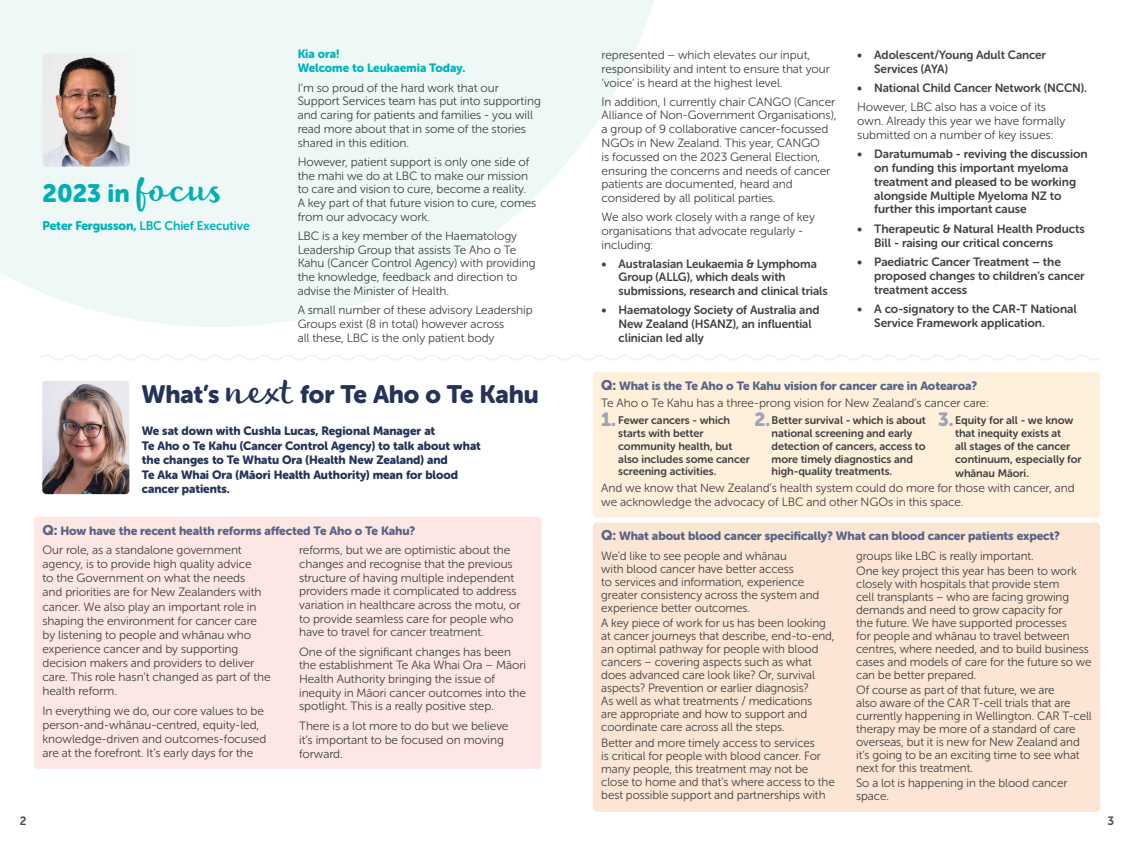
<style>
.page{position:relative;width:1134px;height:842px;background:#fff}
.page>*{position:absolute;margin:0;border:0;box-sizing:border-box;transform-origin:0 0}
.t1{font:25px "Museo Sans Rounded 900";letter-spacing:-.01em;color:#253358}
.t2{font:25px "Museo Sans Rounded 900";color:#00aeb3}
.t3{font:12.5px "Museo Sans Rounded 700";letter-spacing:-.01em;color:#00b4b9}
.t4{font:12px/13.8px "Museo Sans Rounded 300";letter-spacing:-.005em;color:#414042}
.t5{font:12px/13.8px "Museo Sans Rounded 700";letter-spacing:-.005em;color:#414042}
.t6{font:12px/14.5px "Museo Sans Rounded 900";color:#253358}
.t7{font:12px "Museo Sans Rounded 900";letter-spacing:-.005em;color:#596486}
.t8{font:12px/14px "Museo Sans Rounded 900";color:#00b4b9}
.t9{font:12px "Museo Sans Rounded 700";color:#4d4d4f}
.t10{font:11px/12.8px "Museo Sans Rounded 700";letter-spacing:-.005em;color:#414042}
.s1{font-family:"Lifehack";font-size:38px}
.s2{font-family:"Museo Sans Rounded 900"}
.s3{font-family:"Lifehack";font-size:35px}
.s4{font-size:14px}
.s5{font-family:"Museo Sans Rounded 900";font-size:19px;color:#9da3bc}
</style>
<div class="page">
<div style="left:593px;top:523px;width:507px;height:289px;background:#fce5d4;border-radius:4px"></div>
<div style="left:34px;top:517px;width:507px;height:252px;background:#fde7e4;border-radius:4px"></div>
<div style="left:593px;top:372px;width:507px;height:146px;background:#fff0db;border-radius:4px"></div>
<img style="left:42px;top:381px;width:87px;height:113px">
<svg style="left:41px;top:355px;width:1059px;height:6px"></svg>
<svg style="left:0;top:0;width:654px;height:327px;fill:#eef8f7"></svg>
<img style="left:43px;top:53px;width:87px;height:114px">
<h1 class="t2" style="left:43px;top:179px;width:182px">2023 in <span class="s1">focus</span></h1>
<p class="t3" style="left:43px;top:218px;width:209px"><span class="s2">Peter Fergusson,</span> LBC Chief Executive</p>
<p class="t8" style="left:298px;top:47px;width:169px">Kia ora!<br>Welcome to Leukaemia Today.</p>
<p class="t4" style="left:298px;top:81px;width:245px">I’m so proud of the hard work that our Support Services team has put into supporting and caring for patients and families - you will read more about that in some of the stories shared in this edition.</p>
<p class="t4" style="left:298px;top:155px;width:240px">However, patient support is only one side of the mahi we do at LBC to make our mission to care and vision to cure, become a reality.<br>A key part of that future vision to cure, comes from our advocacy work.</p>
<p class="t4" style="left:298px;top:229px;width:239px">LBC is a key member of the Haematology Leadership Group that assists Te Aho o Te Kahu (Cancer Control Agency) with providing the knowledge, feedback and direction to advise the Minister of Health.</p>
<p class="t4" style="left:298px;top:303px;width:237px">A small number of these advisory Leadership<br>Groups exist (8 in total) however across<br>all these, LBC is the only patient body</p>
<p class="t4" style="left:602px;top:48px;width:230px">represented – which elevates our input, responsibility and intent to ensure that your ‘voice’ is heard at the highest level.</p>
<p class="t4" style="left:602px;top:95px;width:236px">In addition, I currently chair CANGO (Cancer Alliance of Non-Government Organisations), a group of 9 collaborative cancer-focussed NGOs in New Zealand. This year, CANGO<br>is focussed on the 2023 General Election, ensuring the concerns and needs of cancer patients are documented, heard and considered by all political parties.</p>
<p class="t4" style="left:602px;top:210px;width:215px">We also work closely with a range of key organisations that advocate regularly - including:</p>
<p class="t5" style="left:619px;top:257px;width:211px;text-indent:-17px">• Australasian Leukaemia &amp; Lymphoma<br>Group (ALLG), which deals with submissions, research and clinical trials</p>
<p class="t5" style="left:619px;top:303px;width:202px;text-indent:-17px">• Haematology Society of Australia and<br>New Zealand (HSANZ), an influential clinician led ally</p>
<p class="t5" style="left:874px;top:48px;width:173px;text-indent:-17px">• Adolescent/Young Adult Cancer<br>Services (AYA)</p>
<p class="t5" style="left:857px;top:81px;width:231px">• National Child Cancer Network (NCCN).</p>
<p class="t4" style="left:857px;top:100px;width:210px">However, LBC also has a voice of its own. Already this year we have formally submitted on a number of key issues:</p>
<p class="t5" style="left:874px;top:147px;width:215px;text-indent:-17px">• Daratumumab - reviving the discussion on funding this important myeloma treatment and pleased to be working alongside Multiple Myeloma NZ to further this important cause</p>
<p class="t5" style="left:874px;top:222px;width:212px;text-indent:-17px">• Therapeutic &amp; Natural Health Products<br>Bill - raising our critical concerns</p>
<p class="t5" style="left:874px;top:255px;width:212px;text-indent:-17px">• Paediatric Cancer Treatment – the proposed changes to children’s cancer treatment access</p>
<p class="t5" style="left:874px;top:302px;width:204px;text-indent:-17px">• A co-signatory to the CAR-T National<br>Service Framework application.</p>
<h1 class="t1" style="left:142px;top:380px;width:399px">What’s <span class="s3">next</span> for Te Aho o Te Kahu</h1>
<p class="t7" style="left:601px;top:379px;width:377px"><span class="s4">Q:</span> What is the Te Aho o Te Kahu vision for cancer care in Aotearoa?</p>
<p class="t4" style="left:601px;top:396px;width:389px">Te Aho o Te Kahu has a three-prong vision for New Zealand’s cancer care:</p>
<p class="t6" style="left:142px;top:424px;width:341px">We sat down with Cushla Lucas, Regional Manager at<br>Te Aho o Te Kahu (Cancer Control Agency) to talk about what the changes to Te Whatu Ora (Health New Zealand) and<br>Te Aka Whai Ora (Māori Health Authority) mean for blood cancer patients.</p>
<p class="t10" style="left:618px;top:414px;width:133px;text-indent:-17px"><span class="s5">1.</span> Fewer cancers - which starts with better community health, but also includes some cancer screening activities.</p>
<p class="t10" style="left:771px;top:414px;width:156px;text-indent:-17px"><span class="s5">2.</span>Better survival - which is about national screening and early detection of cancers, access to more timely diagnostics and high-quality treatments.</p>
<p class="t10" style="left:955px;top:414px;width:128px;text-indent:-17px"><span class="s5">3.</span> Equity for all - we know that inequity exists at<br>all stages of the cancer continuum, especially for</p>
<p class="t10" style="left:955px;top:466px;width:75px">whānau Māori.</p>
<p class="t4" style="left:601px;top:481px;width:475px">And we know that New Zealand’s health system could do more for those with cancer, and we acknowledge the advocacy of LBC and other NGOs in this space.</p>
<p class="t7" style="left:43px;top:524px;width:374px"><span class="s4">Q:</span> How have the recent health reforms affected Te Aho o Te Kahu?</p>
<p class="t4" style="left:43px;top:543px;width:230px;line-height:14.1px">Our role, as a standalone government agency, is to provide high quality advice<br>to the Government on what the needs<br>and priorities are for New Zealanders with cancer. We also play an important role in shaping the environment for cancer care by listening to people and whānau who experience cancer and by supporting decision makers and providers to deliver care. This role hasn’t changed as part of the health reform.</p>
<p class="t4" style="left:43px;top:704px;width:225px;line-height:14.1px">In everything we do, our core values to be person-and-whānau-centred, equity-led, knowledge-driven and outcomes-focused are at the forefront. It’s early days for the</p>
<p class="t4" style="left:299px;top:543px;width:223px">reforms, but we are optimistic about the changes and recognise that the previous structure of having multiple independent providers made it complicated to address variation in healthcare across the motu, or to provide seamless care for people who have to travel for cancer treatment.</p>
<p class="t4" style="left:299px;top:645px;width:229px">One of the significant changes has been the establishment Te Aka Whai Ora – Māori Health Authority bringing the issue of inequity in Māori cancer outcomes into the spotlight. This is a really positive step.</p>
<p class="t4" style="left:299px;top:719px;width:211px">There is a lot more to do but we believe it’s important to be focused on moving forward.</p>
<p class="t7" style="left:601px;top:529px;width:460px"><span class="s4">Q:</span> What about blood cancer specifically? What can blood cancer patients expect?</p>
<p class="t4" style="left:601px;top:549px;width:220px;line-height:13px">We’d like to see people and whānau<br>with blood cancer have better access<br>to services and information, experience greater consistency across the system and experience better outcomes.</p>
<p class="t4" style="left:601px;top:617px;width:235px;line-height:13px">A key piece of work for us has been looking at cancer journeys that describe, end-to-end, an optimal pathway for people with blood cancers – covering aspects such as what does advanced care look like? Or, survival aspects? Prevention or earlier diagnosis?<br>As well as what treatments / medications<br>are appropriate and how to support and coordinate care across all the steps.</p>
<p class="t4" style="left:601px;top:737px;width:235px;line-height:13px">Better and more timely access to services<br>is critical for people with blood cancer. For many people, this treatment may not be close to home and that’s where access to the best possible support and partnerships with</p>
<p class="t4" style="left:856px;top:548px;width:222px;line-height:15.7px">groups like LBC is really important.<br>One key project this year has been to work</p>
<p class="t4" style="left:856px;top:578px;width:237px;line-height:12.9px">closely with hospitals that provide stem<br>cell transplants – who are facing growing demands and need to grow capacity for<br>the future. We have supported processes<br>for people and whānau to travel between centres, where needed, and to build business cases and models of care for the future so we can be better prepared.</p>
<p class="t4" style="left:856px;top:684px;width:237px;line-height:12.9px">Of course as part of that future, we are<br>also aware of the CAR T-cell trials that are currently happening in Wellington. CAR T-cell therapy may be more of a standard of care overseas, but it is new for New Zealand and it’s going to be an exciting time to see what next for this treatment.</p>
<p class="t4" style="left:856px;top:777px;width:213px;line-height:12.9px">So a lot is happening in the blood cancer space.</p>
<p class="t9" style="left:20px;top:815px;width:8px">2</p>
<p class="t9" style="left:1107px;top:815px;width:8px">3</p>
</div>
